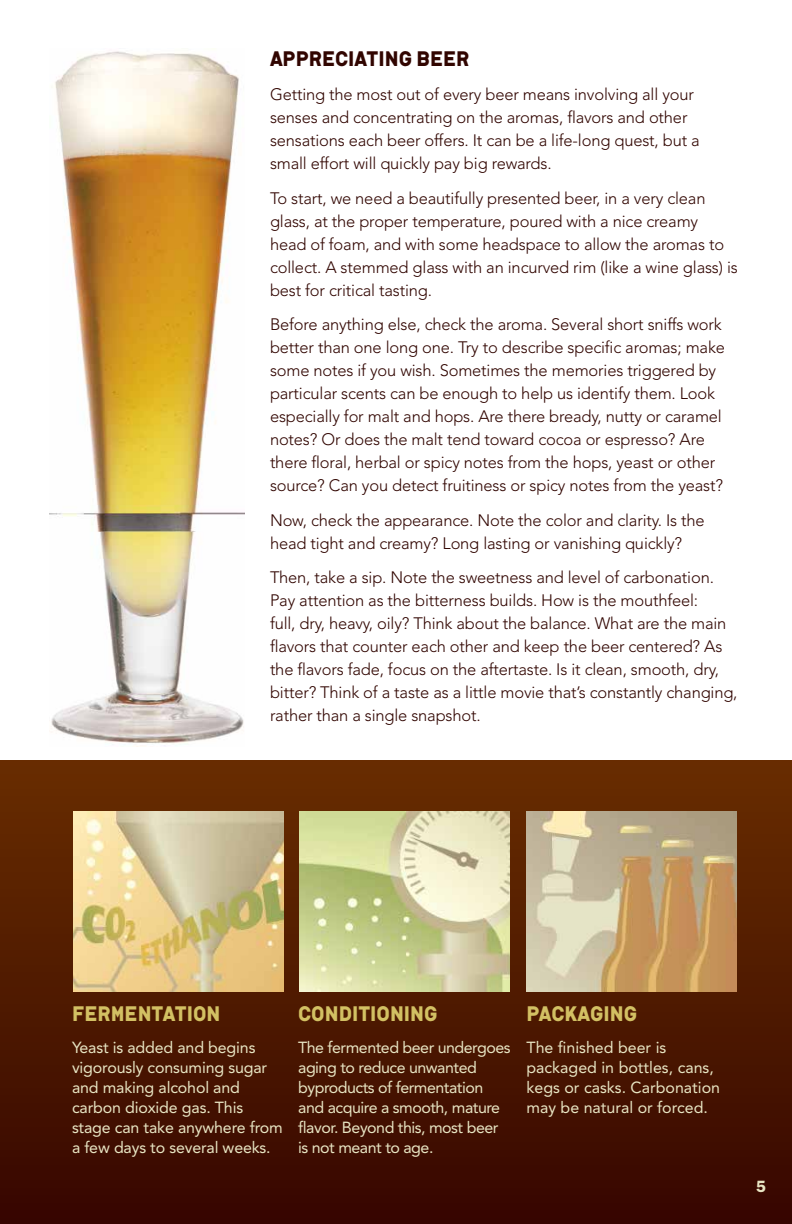
<style>
.page{position:relative;width:792px;height:1224px;background:#fff}
.page>*{position:absolute;margin:0;border:0;box-sizing:border-box;transform-origin:0 0}
.t1{font:21px "td BASTAR Dbold";color:#d2c063}
.t2{font:21px "td BASTAR Dbold";color:#310500}
.t3{font:300 16.4px/23px "Avenir";letter-spacing:-.01em;color:#310500}
.t4{font:600 16.4px "Franklin Gothic";color:#e8e5c3}
.t5{font:16px/20px "Avenir";letter-spacing:-.01em;color:#e8e5c3}
.t6{font:16px/20px "Avenir";letter-spacing:-.03em;color:#e8e5c3}
</style>
<div class="page">
<div style="left:0;top:760px;width:792px;height:464px;background:linear-gradient(to bottom,#682d00,#370600)"></div>
<img style="left:73px;top:812px;width:211px;height:180px">
<img style="left:526px;top:812px;width:211px;height:180px">
<img style="left:299px;top:812px;width:211px;height:180px">
<img style="left:49px;top:51px;width:196px;height:695px">
<p class="t2" style="left:270px;top:46px;width:201px">APPRECIATING BEER</p>
<p class="t3" style="left:270px;top:83px;width:431px">Getting the most out of every beer means involving all your senses and concentrating on the aromas, flavors and other sensations each beer offers. It can be a life-long quest, but a small effort will quickly pay big rewards.</p>
<p class="t3" style="left:270px;top:187px;width:469px">To start, we need a beautifully presented beer, in a very clean glass, at the proper temperature, poured with a nice creamy head of foam, and with some headspace to allow the aromas to collect. A stemmed glass with an incurved rim (like a wine glass) is best for critical tasting.</p>
<p class="t3" style="left:270px;top:313px;width:456px">Before anything else, check the aroma. Several short sniffs work better than one long one. Try to describe specific aromas; make some notes if you wish. Sometimes the memories triggered by particular scents can be enough to help us identify them. Look especially for malt and hops. Are there bready, nutty or caramel notes? Or does the malt tend toward cocoa or espresso? Are there floral, herbal or spicy notes from the hops, yeast or other source? Can you detect fruitiness or spicy notes from the yeast?</p>
<p class="t3" style="left:270px;top:509px;width:436px">Now, check the appearance. Note the color and clarity. Is the head tight and creamy? Long lasting or vanishing quickly?</p>
<p class="t3" style="left:270px;top:566px;width:469px">Then, take a sip. Note the sweetness and level of carbonation.<br>Pay attention as the bitterness builds. How is the mouthfeel:<br>full, dry, heavy, oily? Think about the balance. What are the main flavors that counter each other and keep the beer centered? As the flavors fade, focus on the aftertaste. Is it clean, smooth, dry, bitter? Think of a taste as a little movie that’s constantly changing, rather than a single snapshot.</p>
<p class="t1" style="left:72px;top:1001px;width:150px">FERMENTATION</p>
<p class="t5" style="left:72px;top:1037px;width:212px">Yeast is added and begins vigorously consuming sugar and making alcohol and carbon dioxide gas. This stage can take anywhere from a few days to several weeks.</p>
<p class="t1" style="left:298px;top:1001px;width:141px">CONDITIONING</p>
<p class="t6" style="left:298px;top:1037px;width:214px">The fermented beer undergoes aging to reduce unwanted byproducts of fermentation and acquire a smooth, mature flavor. Beyond this, most beer is not meant to age.</p>
<p class="t1" style="left:526px;top:1001px;width:112px">PACKAGING</p>
<p class="t5" style="left:526px;top:1037px;width:195px">The finished beer is packaged in bottles, cans, kegs or casks. Carbonation may be natural or forced.</p>
<p class="t4" style="left:756px;top:1177px;width:11px">5</p>
</div>
